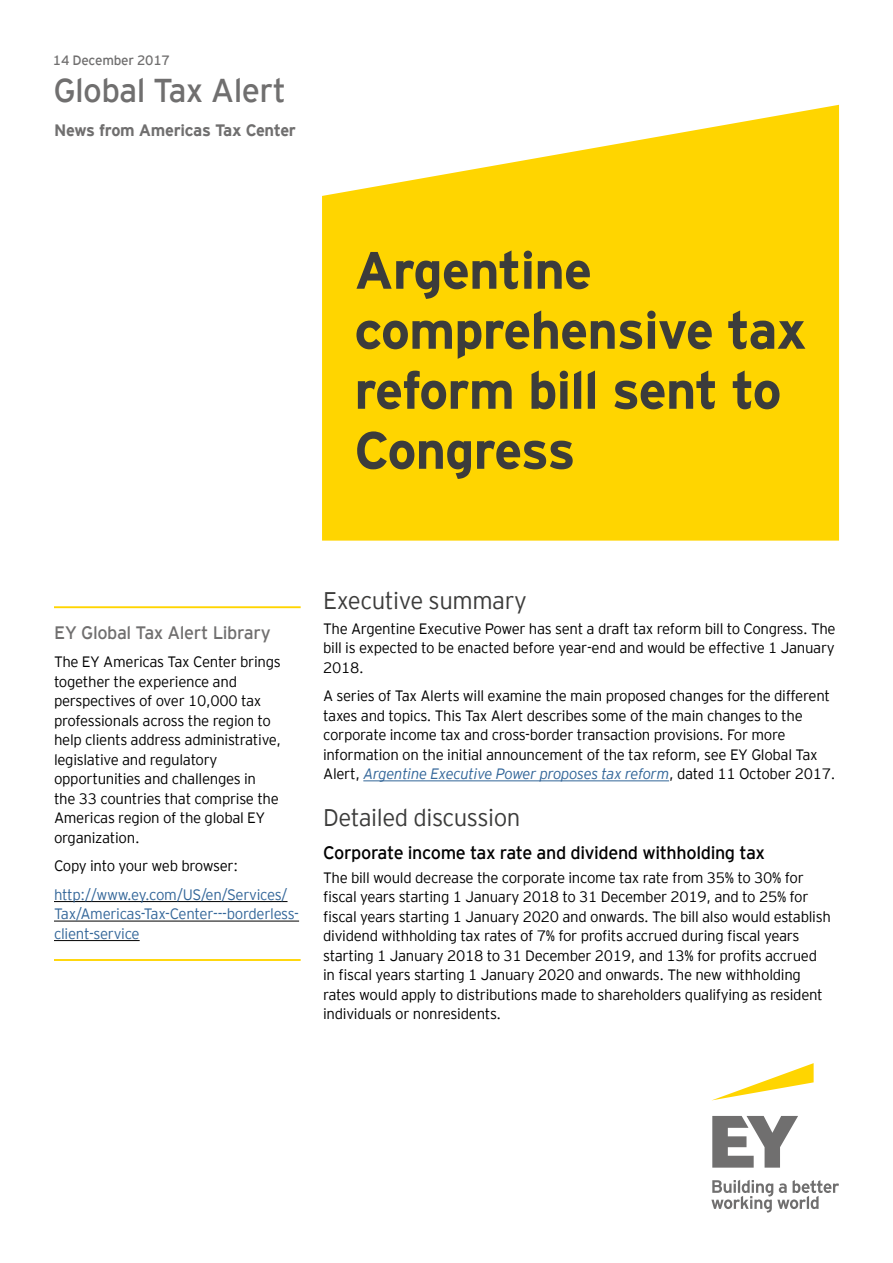
<style>
.page{position:relative;width:893px;height:1263px;background:#fff}
.page>*{position:absolute;margin:0;border:0;box-sizing:border-box;transform-origin:0 0}
.t1{font:700 52.5px/60px "EY Interstate";letter-spacing:-.02em;color:#3c3c3b}
.t2{font:33px "EY Interstate";letter-spacing:-.02em;color:#706f6f}
.t3{font:300 24px "EY Interstate";letter-spacing:-.02em;color:#3c3c3b}
.t4{font:18px "EY Interstate";letter-spacing:-.02em;color:#000}
.t5{font:18px "EY Interstate";letter-spacing:-.025em;color:#706f6f}
.t6{font:700 16.5px "EY Interstate";letter-spacing:-.02em;color:#706f6f}
.t7{font:300 15px/19.5px "EY Interstate";letter-spacing:-.02em;color:#000}
.t8{font:300 15px/19.5px "EY Interstate";letter-spacing:-.02em;color:#369}
.t9{font:13.5px "EY Interstate";letter-spacing:-.02em;color:#706f6f}
.s1{font-style:italic;color:#369}
</style>
<div class="page">
<svg style="left:322px;top:105px;width:517px;height:436px;background:#ffd91a"></svg>
<hr style="left:363px;top:781px;width:306px;height:1px;background:#369">
<hr style="left:54px;top:606px;width:247px;height:2px;background:#ffd500">
<hr style="left:54px;top:901px;width:234px;height:1px;background:#000">
<hr style="left:54px;top:921px;width:245px;height:1px;background:#000">
<hr style="left:54px;top:940px;width:86px;height:1px;background:#000">
<hr style="left:54px;top:959px;width:247px;height:2px;background:#ffd500">
<svg style="left:713px;top:1063px;width:101px;height:37px"></svg>
<svg style="left:711px;top:1116px;width:128px;height:96px"></svg>
<p class="t9" style="left:53px;top:50px;width:118px">14 December 2017</p>
<h2 class="t2" style="left:53px;top:67px;width:234px">Global Tax Alert</h2>
<p class="t6" style="left:54px;top:118px;width:243px">News from Americas Tax Center</p>
<h1 class="t1" style="left:354px;top:237px;width:454px">Argentine comprehensive tax reform bill sent to<br>Congress</h1>
<p class="t5" style="left:54px;top:619px;width:218px">EY Global Tax Alert Library</p>
<p class="t7" style="left:54px;top:651px;width:228px">The EY Americas Tax Center brings together the experience and perspectives of over 10,000 tax professionals across the region to help clients address administrative, legislative and regulatory opportunities and challenges in the 33 countries that comprise the<br>Americas region of the global EY organization.</p>
<p class="t7" style="left:54px;top:855px;width:186px">Copy into your web browser:</p>
<p class="t8" style="left:54px;top:884px;width:247px">http://www.ey.com/US/en/Services/<br>Tax/Americas-Tax-Center---borderless&shy;client-service</p>
<h3 class="t3" style="left:323px;top:584px;width:205px">Executive summary</h3>
<p class="t7" style="left:323px;top:617px;width:514px;text-align:justify">The Argentine Executive Power has sent a draft tax reform bill to Congress. The bill is expected to be enacted before year-end and would be effective 1 January 2018.</p>
<p class="t7" style="left:323px;top:685px;width:514px">A series of Tax Alerts will examine the main proposed changes for the different taxes and topics. This Tax Alert describes some of the main changes to the corporate income tax and cross-border transaction provisions. For more information on the initial announcement of the tax reform, see EY Global Tax Alert, <span class="s1">Argentine Executive Power proposes tax reform</span>, dated 11 October 2017.</p>
<h3 class="t3" style="left:323px;top:800px;width:199px">Detailed discussion</h3>
<p class="t4" style="left:323px;top:839px;width:443px">Corporate income tax rate and dividend withholding tax</p>
<p class="t7" style="left:323px;top:866px;width:509px">The bill would decrease the corporate income tax rate from 35% to 30% for fiscal years starting 1 January 2018 to 31 December 2019, and to 25% for fiscal years starting 1 January 2020 and onwards. The bill also would establish dividend withholding tax rates of 7% for profits accrued during fiscal years starting 1 January 2018 to 31 December 2019, and 13% for profits accrued in fiscal years starting 1 January 2020 and onwards. The new withholding rates would apply to distributions made to shareholders qualifying as resident individuals or nonresidents.</p>
</div>
